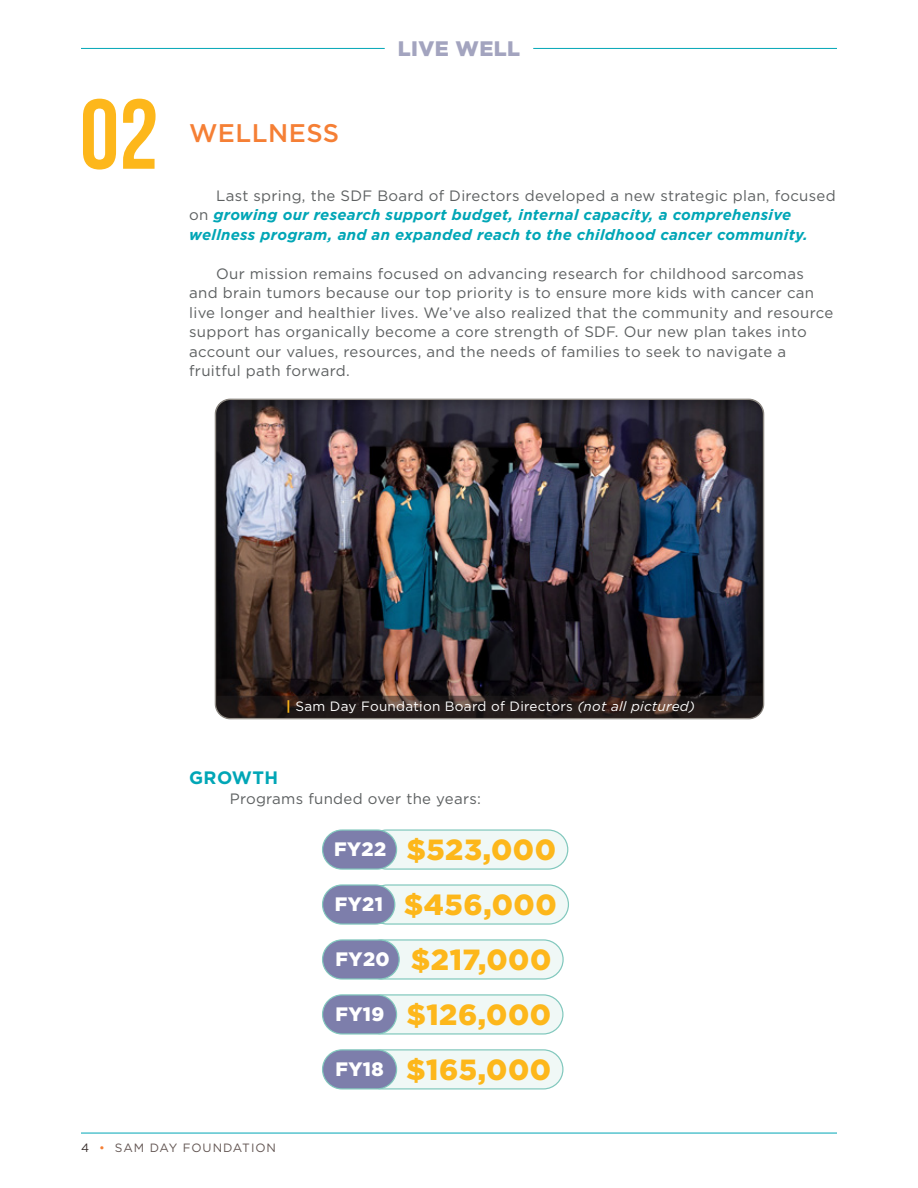
<style>
.page{position:relative;width:918px;height:1188px;background:#fff}
.page>*{position:absolute;margin:0;border:0;box-sizing:border-box;transform-origin:0 0}
.t1{font:99px "Bebas Neue";color:#fdb71b}
.t2{font:900 29.1px/54.9px "Gotham";letter-spacing:.02em;color:#fdb71b}
.t3{font:500 25.5px "Gotham";letter-spacing:.02em;color:#f57f35}
.t4{font:900 21px "Gotham";letter-spacing:.02em;color:#a3a4bf}
.t5{font:700 18px "Gotham";letter-spacing:.02em;color:#00a6b6}
.t6{font:15px/19.5px "Gotham";letter-spacing:.02em;color:#5d6061}
.t7{font:italic 700 15px/19.5px "Gotham";letter-spacing:.02em;color:#00a6b6}
.t8{font:13.5px "Gotham";letter-spacing:.02em;color:#fff}
.t9{font:12px "Gotham";letter-spacing:.08em;color:#635653}
.s1{font-weight:400;font-style:normal;color:#5d6061}
.s2{font-weight:700;color:#fdb71b}
.s3{font-style:italic}
.s4{font-size:19.5px;color:#fff}
.s5{color:#372d2b}
.s6{color:#f57f35}
</style>
<div class="page">
<hr style="left:81px;top:1133px;width:756px;height:1px;background:#00a6b6">
<hr style="left:81px;top:48px;width:304px;height:1px;background:#00a6b6">
<hr style="left:533px;top:48px;width:304px;height:1px;background:#00a6b6">
<div style="left:367px;top:830px;width:201px;height:39px;background:#f0f8f6;border-radius:20px"></div>
<div style="left:367px;top:829px;width:201px;height:41px;border:1px solid #81c8bd;border-radius:20px"></div>
<div style="left:323px;top:830px;width:74px;height:39px;background:#7d7eab;border-radius:20px"></div>
<div style="left:322px;top:829px;width:75px;height:41px;border:1px solid #81c8bd;border-radius:20px"></div>
<div style="left:368px;top:885px;width:200px;height:39px;background:#f0f8f6;border-radius:20px"></div>
<div style="left:367px;top:884px;width:202px;height:41px;border:1px solid #81c8bd;border-radius:20px"></div>
<div style="left:323px;top:885px;width:72px;height:39px;background:#7d7eab;border-radius:20px"></div>
<div style="left:322px;top:884px;width:73px;height:41px;border:1px solid #81c8bd;border-radius:20px"></div>
<div style="left:363px;top:940px;width:200px;height:39px;background:#f0f8f6;border-radius:20px"></div>
<div style="left:362px;top:939px;width:202px;height:41px;border:1px solid #81c8bd;border-radius:20px"></div>
<div style="left:323px;top:940px;width:76px;height:39px;background:#7d7eab;border-radius:20px"></div>
<div style="left:322px;top:939px;width:78px;height:41px;border:1px solid #81c8bd;border-radius:20px"></div>
<div style="left:362px;top:995px;width:201px;height:39px;background:#f0f8f6;border-radius:20px"></div>
<div style="left:362px;top:994px;width:202px;height:41px;border:1px solid #81c8bd;border-radius:20px"></div>
<div style="left:323px;top:995px;width:74px;height:39px;background:#7d7eab;border-radius:20px"></div>
<div style="left:322px;top:994px;width:75px;height:41px;border:1px solid #81c8bd;border-radius:20px"></div>
<div style="left:362px;top:1050px;width:201px;height:39px;background:#f0f8f6;border-radius:20px"></div>
<div style="left:362px;top:1049px;width:202px;height:41px;border:1px solid #81c8bd;border-radius:20px"></div>
<div style="left:323px;top:1050px;width:74px;height:39px;background:#7d7eab;border-radius:20px"></div>
<div style="left:322px;top:1049px;width:75px;height:41px;border:1px solid #81c8bd;border-radius:20px"></div>
<div style="left:214px;top:396px;width:550px;height:324px;background:#231f20;opacity:.65"></div>
<svg style="left:216px;top:696px;width:547px;height:22px;background:#291f1d"></svg>
<h1 class="t1" style="left:80px;top:80px;width:80px">02</h1>
<h3 class="t3" style="left:189px;top:116px;width:152px">WELLNESS</h3>
<h3 class="t4" style="left:398px;top:34px;width:124px">LIVE WELL</h3>
<p class="t7" style="left:189px;top:186px;width:648px;text-indent:27px"><span class="s1">Last spring, the SDF Board of Directors developed a new strategic plan, focused on</span> growing our research support budget, internal capacity, a comprehensive wellness program, and an expanded reach to the childhood cancer community.</p>
<p class="t6" style="left:189px;top:264px;width:646px;text-indent:27px">Our mission remains focused on advancing research for childhood sarcomas and brain tumors because our top priority is to ensure more kids with cancer can live longer and healthier lives. We’ve also realized that the community and resource support has organically become a core strength of SDF. Our new plan takes into account our values, resources, and the needs of families to seek to navigate a fruitful path forward.</p>
<p class="t8" style="left:286px;top:698px;width:410px"><span class="s2">|</span> Sam Day Foundation Board of Directors <span class="s3">(not all pictured)</span></p>
<p class="t5" style="left:189px;top:766px;width:91px">GROWTH</p>
<p class="t6" style="left:230px;top:789px;width:253px">Programs funded over the years:</p>
<h2 class="t2" style="left:334px;top:822px;width:224px"><span class="s4">FY22</span> $523,000<br><span class="s4">FY21</span> $456,000<br><span class="s4">FY20</span> $217,000<br><span class="s4">FY19</span> $126,000<br><span class="s4">FY18</span> $165,000</h2>
<p class="t9" style="left:81px;top:1140px;width:197px"><span class="s5">4</span> <span class="s6">•</span> SAM DAY FOUNDATION</p>
</div>
